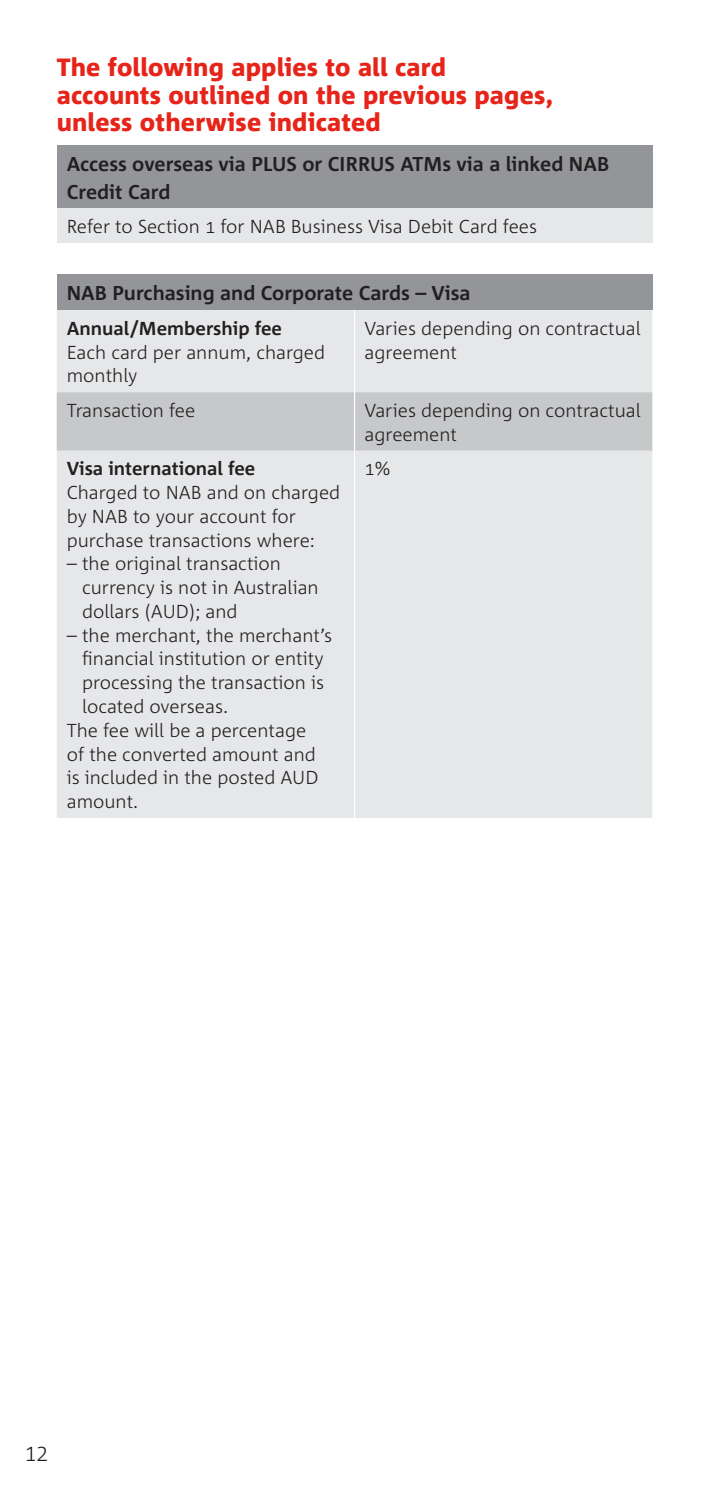
<style>
.page{position:relative;width:702px;height:1489px;background:#fff}
.page>*{position:absolute;margin:0;border:0;box-sizing:border-box;transform-origin:0 0}
.t1{font:800 25px/27.5px "Corpid";letter-spacing:.005em;color:#e72419}
.t2{font:300 21.25px "Corpid Caps";color:#231f20}
.t3{font:700 20px/27.5px "Corpid";color:#231f20}
.t4{font:300 18.75px/23.8px "Corpid";color:#231f20}
.t5{font:700 18.75px "Corpid";color:#231f20}
</style>
<div class="page">
<div style="left:57px;top:145px;width:595px;height:64px;background:#939598"></div>
<div style="left:57px;top:209px;width:595px;height:34px;background:#e6e7e9"></div>
<div style="left:57px;top:274px;width:595px;height:36px;background:#939598"></div>
<div style="left:57px;top:310px;width:595px;height:508px;background:#e6e7e9"></div>
<div style="left:57px;top:392px;width:595px;height:58px;background:#c7c8ca"></div>
<hr style="left:354px;top:450px;width:1px;height:368px;background:#fff">
<hr style="left:354px;top:310px;width:1px;height:82px;background:#fff">
<hr style="left:354px;top:392px;width:1px;height:58px;background:#fff">
<h1 class="t1" style="left:57px;top:54px;width:497px">The following applies to all card accounts outlined on the previous pages, unless otherwise indicated</h1>
<p class="t3" style="left:67px;top:150px;width:544px">Access overseas via PLUS or CIRRUS ATMs via a linked NAB<br>Credit Card</p>
<p class="t4" style="left:67px;top:215px;width:472px">Refer to Section 1 for NAB Business Visa Debit Card fees</p>
<p class="t3" style="left:67px;top:279px;width:405px">NAB Purchasing and Corporate Cards – Visa</p>
<p class="t5" style="left:67px;top:318px;width:217px">Annual/Membership fee</p>
<p class="t4" style="left:67px;top:340px;width:260px">Each card per annum, charged monthly</p>
<p class="t4" style="left:364px;top:316px;width:278px">Varies depending on contractual agreement</p>
<p class="t4" style="left:67px;top:398px;width:130px">Transaction fee</p>
<p class="t4" style="left:364px;top:398px;width:278px">Varies depending on contractual agreement</p>
<p class="t5" style="left:67px;top:458px;width:190px">Visa international fee</p>
<p class="t4" style="left:67px;top:481px;width:275px">Charged to NAB and on charged by NAB to your account for purchase transactions where:</p>
<p class="t4" style="left:82px;top:552px;width:238px;text-indent:-15px">– the original transaction currency is not in Australian dollars (AUD); and</p>
<p class="t4" style="left:67px;top:623px;width:267px">– the merchant, the merchant’s</p>
<p class="t4" style="left:82px;top:647px;width:243px">financial institution or entity</p>
<p class="t4" style="left:82px;top:671px;width:243px">processing the transaction is</p>
<p class="t4" style="left:82px;top:694px;width:147px">located overseas.</p>
<p class="t4" style="left:67px;top:718px;width:241px">The fee will be a percentage</p>
<p class="t4" style="left:67px;top:742px;width:251px">of the converted amount and</p>
<p class="t4" style="left:67px;top:766px;width:253px">is included in the posted AUD</p>
<p class="t4" style="left:67px;top:789px;width:73px">amount.</p>
<p class="t4" style="left:364px;top:457px;width:27px">1%</p>
<p class="t2" style="left:25px;top:1441px;width:25px">12</p>
</div>
